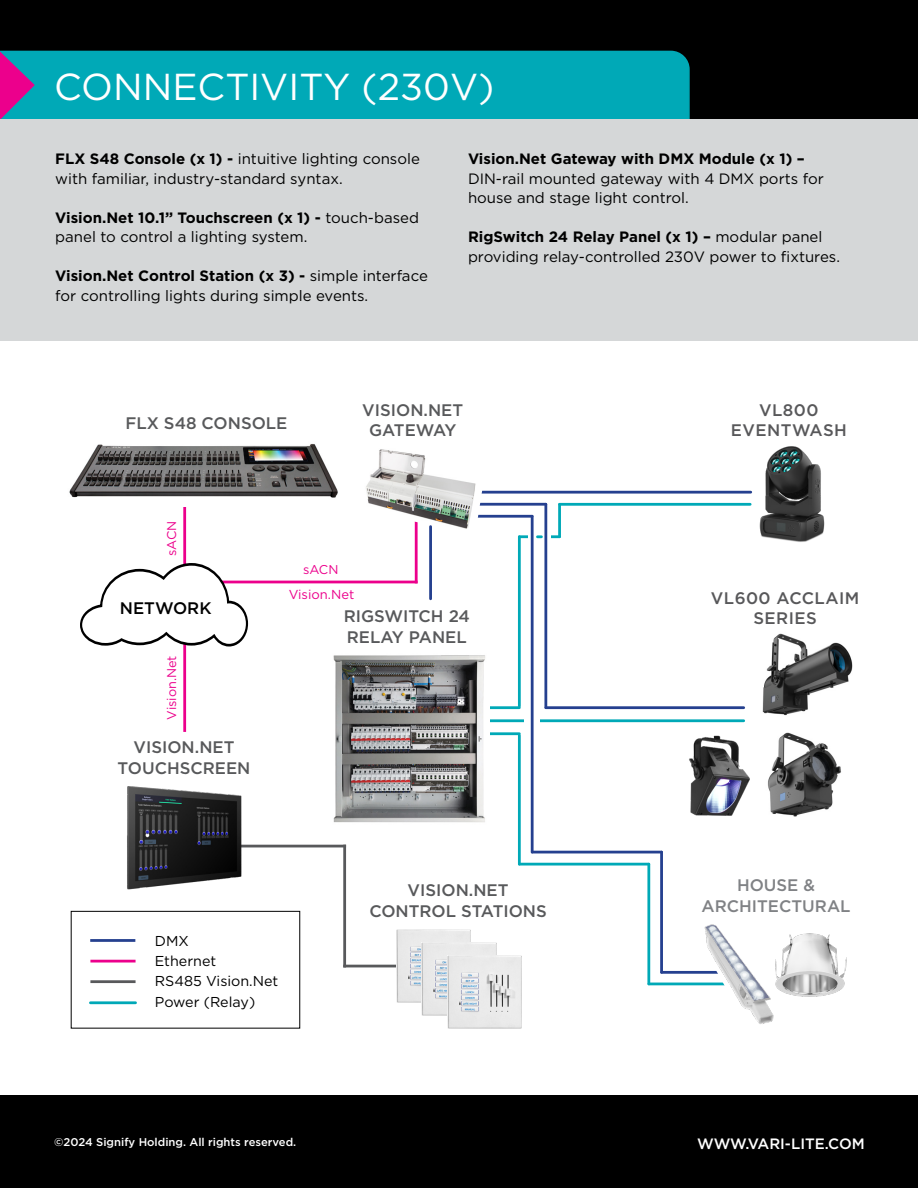
<style>
.page{position:relative;width:918px;height:1188px;background:#fff}
.page>*{position:absolute;margin:0;border:0;box-sizing:border-box;transform-origin:0 0}
.t1{font:37.5px "Gotham";color:#fff}
.t2{font:500 16.65px/20.7px "Gotham";color:#58595b;text-align:center}
.t3{font:500 16.65px/20.1px "Gotham";letter-spacing:.025em;color:#58585a;text-align:center}
.t4{font:500 16.65px/20.7px "Gotham";color:#808285;text-align:center}
.t5{font:500 16.65px "Gotham";color:#000}
.t6{font:15px/19.5px "Gotham";color:#000}
.t7{font:700 15px "Gotham";color:#000}
.t8{font:500 15px "Gotham";color:#fff}
.t9{font:14.4px/20.4px "Gotham";color:#000}
.t10{font:13.05px "Gotham";color:#ec008c}
.t11{font:12.75px "Gotham";color:#ec008c}
.t12{font:500 11.25px "Gotham";color:#fff}
.s1{font-weight:700}
</style>
<div class="page">
<div style="left:0;top:0;width:918px;height:120px;background:#000"></div>
<div style="left:0;top:50px;width:690px;height:70px;background:#00a9b7"></div>
<svg style="left:0;top:52px;width:35px;height:68px"></svg>
<div style="left:0;top:120px;width:918px;height:221px;background:#d5d7d8"></div>
<div style="left:0;top:1096px;width:918px;height:92px;background:#000"></div>
<hr style="left:519px;top:535px;width:41px;height:3px;background:#00a9b7">
<hr style="left:472px;top:719px;width:272px;height:3px;background:#00a9b7">
<div style="left:524px;top:714px;width:16px;height:16px;background:#fff"></div>
<hr style="left:429px;top:491px;width:322px;height:3px;background:#25408f">
<hr style="left:649px;top:983px;width:130px;height:2px;background:#00a9b7">
<hr style="left:442px;top:732px;width:77px;height:3px;background:#00a9b7">
<hr style="left:518px;top:735px;width:3px;height:129px;background:#00a9b7">
<hr style="left:519px;top:863px;width:130px;height:3px;background:#00a9b7">
<hr style="left:647px;top:864px;width:3px;height:120px;background:#00a9b7">
<hr style="left:218px;top:581px;width:200px;height:2px;background:#ec008c">
<hr style="left:662px;top:971px;width:62px;height:3px;background:#25408f">
<hr style="left:445px;top:515px;width:87px;height:3px;background:#25408f">
<hr style="left:415px;top:493px;width:3px;height:90px;background:#ec008c">
<hr style="left:425px;top:503px;width:121px;height:3px;background:#25408f">
<hr style="left:445px;top:706px;width:74px;height:3px;background:#00a9b7">
<hr style="left:181px;top:845px;width:165px;height:2px;background:#58595b">
<hr style="left:183px;top:506px;width:3px;height:226px;background:#ec008c">
<hr style="left:343px;top:845px;width:3px;height:122px;background:#58595b">
<hr style="left:343px;top:965px;width:76px;height:2px;background:#58595b">
<img style="left:127px;top:786px;width:114px;height:103px">
<img style="left:703px;top:924px;width:71px;height:100px">
<hr style="left:518px;top:537px;width:3px;height:169px;background:#00a9b7">
<img style="left:69px;top:443px;width:269px;height:64px">
<img style="left:396px;top:929px;width:74px;height:73px">
<img style="left:422px;top:942px;width:74px;height:73px">
<img style="left:448px;top:955px;width:74px;height:74px">
<hr style="left:532px;top:851px;width:130px;height:2px;background:#25408f">
<hr style="left:660px;top:852px;width:3px;height:120px;background:#25408f">
<hr style="left:90px;top:939px;width:45px;height:3px;background:#25408f">
<hr style="left:90px;top:960px;width:46px;height:3px;background:#ec008c">
<div style="left:71px;top:911px;width:229px;height:118px;border:1px solid #000"></div>
<hr style="left:90px;top:1001px;width:46px;height:3px;background:#00a8b7">
<hr style="left:90px;top:980px;width:46px;height:3px;background:#58595b">
<img style="left:772px;top:924px;width:75px;height:82px">
<svg style="left:80px;top:562px;width:169px;height:87px"></svg>
<svg style="left:529px;top:532px;width:22px;height:10px"></svg>
<img style="left:366px;top:449px;width:124px;height:83px">
<hr style="left:560px;top:503px;width:190px;height:3px;background:#00a9b7">
<hr style="left:558px;top:504px;width:3px;height:33px;background:#00a9b7">
<hr style="left:429px;top:527px;width:3px;height:72px;background:#25408f">
<img style="left:703px;top:446px;width:122px;height:96px">
<img style="left:767px;top:732px;width:74px;height:85px">
<img style="left:689px;top:735px;width:61px;height:81px">
<img style="left:762px;top:633px;width:91px;height:83px">
<hr style="left:546px;top:706px;width:198px;height:3px;background:#25408f">
<img style="left:333px;top:655px;width:157px;height:168px">
<hr style="left:544px;top:504px;width:3px;height:204px;background:#25408f">
<hr style="left:531px;top:516px;width:3px;height:336px;background:#25408f">
<svg style="left:537px;top:535px;width:4px;height:3px"></svg>
<h1 class="t1" style="left:54px;top:63px;width:442px">CONNECTIVITY (230V)</h1>
<p class="t6" style="left:55px;top:149px;width:366px"><span class="s1">FLX S48 Console (x 1) -</span> intuitive lighting console with familiar, industry-standard syntax.</p>
<p class="t6" style="left:55px;top:207px;width:365px"><span class="s1">Vision.Net 10.1” Touchscreen (x 1) -</span> touch-based panel to control a lighting system.</p>
<p class="t6" style="left:55px;top:266px;width:374px"><span class="s1">Vision.Net Control Station (x 3) -</span> simple interface for controlling lights during simple events.</p>
<p class="t7" style="left:468px;top:149px;width:338px">Vision.Net Gateway with DMX Module (x 1) –</p>
<p class="t6" style="left:468px;top:168px;width:357px">DIN-rail mounted gateway with 4 DMX ports for house and stage light control.</p>
<p class="t6" style="left:468px;top:227px;width:374px"><span class="s1">RigSwitch 24 Relay Panel (x 1) –</span> modular panel providing relay-controlled 230V power to fixtures.</p>
<p class="t2" style="left:125px;top:413px;width:164px">FLX S48 CONSOLE</p>
<p class="t2" style="left:362px;top:399px;width:102px">VISION.NET<br>GATEWAY</p>
<p class="t11" style="left:164px;top:556px;width:37px;rotate:-90deg">sACN</p>
<p class="t11" style="left:303px;top:561px;width:37px">sACN</p>
<p class="t10" style="left:289px;top:586px;width:67px">Vision.Net</p>
<p class="t5" style="left:120px;top:597px;width:93px">NETWORK</p>
<p class="t11" style="left:164px;top:720px;width:66px;rotate:-90deg">Vision.Net</p>
<p class="t2" style="left:118px;top:737px;width:134px">VISION.NET<br>TOUCHSCREEN</p>
<p class="t2" style="left:344px;top:606px;width:128px;text-align:left">RIGSWITCH 24<br>RELAY PANEL</p>
<p class="t3" style="left:731px;top:400px;width:117px">VL800<br>EVENTWASH</p>
<p class="t3" style="left:711px;top:588px;width:150px">VL600 ACCLAIM<br>SERIES</p>
<p class="t9" style="left:155px;top:930px;width:125px">DMX<br>Ethernet<br>RS485 Vision.Net<br>Power (Relay)</p>
<p class="t2" style="left:369px;top:880px;width:179px">VISION.NET<br>CONTROL STATIONS</p>
<p class="t4" style="left:702px;top:875px;width:151px">HOUSE &amp;<br>ARCHITECTURAL</p>
<p class="t12" style="left:54px;top:1134px;width:244px">©2024 Signify Holding. All rights reserved.</p>
<p class="t8" style="left:697px;top:1134px;width:169px">WWW.VARI-LITE.COM</p>
</div>
